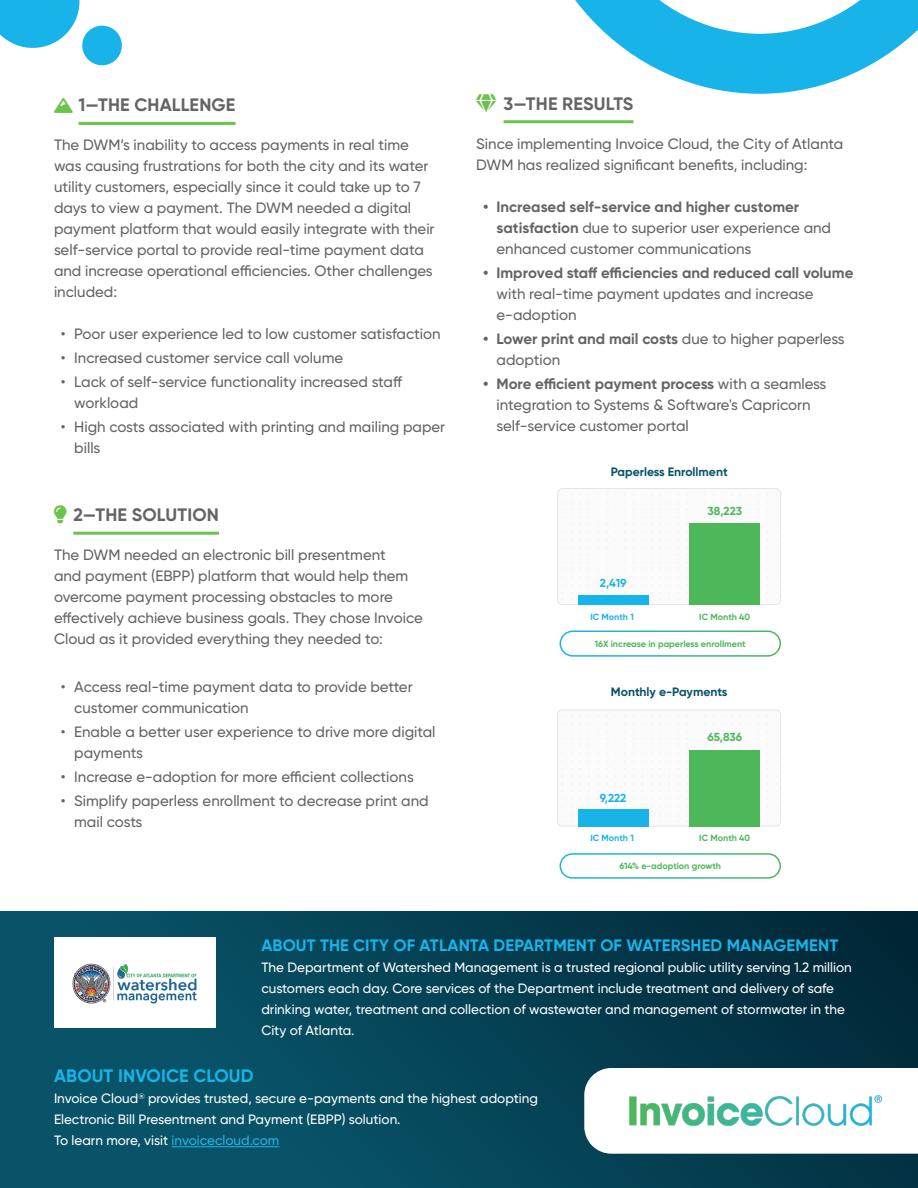
<style>
.page{position:relative;width:918px;height:1188px;background:#fff}
.page>*{position:absolute;margin:0;border:0;box-sizing:border-box;transform-origin:0 0}
.subhead_w__rule_abov{font:700 18px "Gilroy";letter-spacing:.01em;color:#646464}
.subhead{font:700 18px "Gilroy";letter-spacing:.01em;color:#18b4e9}
.subhead-2{font:700 16.5px "Gilroy";letter-spacing:.01em;color:#18b4e9}
.body_copy__space-aft{font:500 15px/21px "Gilroy";color:#646464}
.subhead-3{font:500 13.5px/21px "Gilroy";color:#fff}
.body_copy__space-aft-2{font:500 13.5px/21px "Gilroy";color:#fff}
.t1{font:700 12.15px "Gilroy";color:#085368}
.t2{font:700 11.55px "Gilroy";letter-spacing:-.005em;color:#4db859}
.t3{font:700 11.55px "Gilroy";color:#18b4e9}
.t4{font:700 9px "Gilroy";color:#4db859}
.t5{font:700 9px "Gilroy";color:#18b4e9}
.s1{color:#6cc24a}
.s2{font-weight:700}
.s3{color:#26b3e8}
</style>
<div class="page">
<div style="left:0;top:912px;width:918px;height:276px;background:linear-gradient(to right,#095a70,#012b3b)"></div>
<svg style="left:584px;top:1068px;width:334px;height:86px"></svg>
<hr style="left:79px;top:122px;width:157px;height:3px;background:#6cc24a">
<hr style="left:73px;top:532px;width:146px;height:3px;background:#6cc24a">
<hr style="left:504px;top:120px;width:130px;height:3px;background:#6cc24a">
<hr style="left:172px;top:1146px;width:107px;height:1px;background:#26b3e8">
<img style="left:629px;top:1095px;width:252px;height:31px">
<div style="left:54px;top:937px;width:162px;height:91px;background:#fff"></div>
<svg style="left:0;top:0;width:122px;height:66px"></svg>
<svg style="left:575px;top:0;width:343px;height:94px"></svg>
<div style="left:560px;top:631px;width:221px;height:26px;border:2px solid #fff;border-radius:12px"></div>
<div style="left:558px;top:489px;width:223px;height:116px;background:#fbfbfb;border-radius:5px"></div>
<div style="left:557px;top:488px;width:224px;height:117px;border:1px solid #9ca7a4;border-radius:5px"></div>
<div style="left:690px;top:523px;width:70px;height:82px;background:#4db859"></div>
<div style="left:578px;top:596px;width:70px;height:9px;background:#18b4e9"></div>
<div style="left:560px;top:853px;width:221px;height:26px;border:2px solid #fff;border-radius:12px"></div>
<div style="left:558px;top:710px;width:223px;height:116px;background:#fbfbfb;border-radius:5px"></div>
<div style="left:557px;top:710px;width:224px;height:117px;border:1px solid #9ca7a4;border-radius:5px"></div>
<div style="left:578px;top:809px;width:70px;height:17px;background:#18b4e9"></div>
<div style="left:690px;top:750px;width:70px;height:76px;background:#4db859"></div>
<img style="left:72px;top:963px;width:125px;height:41px">
<p class="subhead_w__rule_abov" style="left:54px;top:94px;width:183px"><span class="s1">✓</span> 1—THE CHALLENGE</p>
<p class="body_copy__space-aft" style="left:54px;top:135px;width:382px">The DWM’s inability to access payments in real time was causing frustrations for both the city and its water utility customers, especially since it could take up to 7 days to view a payment. The DWM needed a digital payment platform that would easily integrate with their self-service portal to provide real-time payment data and increase operational efficiencies. Other challenges included:</p>
<p class="body_copy__space-aft" style="left:61px;top:324px;width:381px">• Poor user experience led to low customer satisfaction</p>
<p class="body_copy__space-aft" style="left:61px;top:348px;width:284px">• Increased customer service call volume</p>
<p class="body_copy__space-aft" style="left:74px;top:372px;width:329px;text-indent:-14px">• Lack of self-service functionality increased staff workload</p>
<p class="body_copy__space-aft" style="left:74px;top:417px;width:372px;text-indent:-14px">• High costs associated with printing and mailing paper bills</p>
<p class="subhead_w__rule_abov" style="left:73px;top:504px;width:147px">2—THE SOLUTION</p>
<p class="body_copy__space-aft" style="left:54px;top:544px;width:370px">The DWM needed an electronic bill presentment<br>and payment (EBPP) platform that would help them overcome payment processing obstacles to more effectively achieve business goals. They chose Invoice Cloud as it provided everything they needed to:</p>
<p class="body_copy__space-aft" style="left:74px;top:676px;width:340px;text-indent:-14px">• Access real-time payment data to provide better customer communication</p>
<p class="body_copy__space-aft" style="left:74px;top:721px;width:363px;text-indent:-14px">• Enable a better user experience to drive more digital payments</p>
<p class="body_copy__space-aft" style="left:61px;top:766px;width:355px">• Increase e-adoption for more efficient collections</p>
<p class="body_copy__space-aft" style="left:74px;top:790px;width:356px;text-indent:-14px">• Simplify paperless enrollment to decrease print and mail costs</p>
<p class="subhead_w__rule_abov" style="left:504px;top:92px;width:131px">3—THE RESULTS</p>
<p class="body_copy__space-aft" style="left:476px;top:133px;width:368px">Since implementing Invoice Cloud, the City of Atlanta<br>DWM has realized significant benefits, including:</p>
<p class="body_copy__space-aft" style="left:497px;top:196px;width:336px;text-indent:-14px"><span class="s2">• Increased self-service and higher customer satisfaction</span> due to superior user experience and enhanced customer communications</p>
<p class="body_copy__space-aft" style="left:497px;top:262px;width:358px;text-indent:-14px"><span class="s2">• Improved staff efficiencies and reduced call volume </span>with real-time payment updates and increase e-adoption</p>
<p class="body_copy__space-aft" style="left:497px;top:328px;width:350px;text-indent:-14px"><span class="s2">• Lower print and mail costs</span> due to higher paperless adoption</p>
<p class="body_copy__space-aft" style="left:497px;top:373px;width:331px;text-indent:-14px"><span class="s2">• More efficient payment process</span> with a seamless integration to Systems &amp; Software's Capricorn self-service customer portal</p>
<p class="t1" style="left:611px;top:464px;width:119px">Paperless Enrollment</p>
<p class="t3" style="left:600px;top:575px;width:28px">2,419</p>
<p class="t2" style="left:708px;top:503px;width:36px">38,223</p>
<p class="t5" style="left:590px;top:611px;width:45px">IC Month 1</p>
<p class="t4" style="left:699px;top:611px;width:52px">IC Month 40</p>
<p class="t4" style="left:595px;top:638px;width:153px">16X increase in paperless enrollment</p>
<p class="t1" style="left:611px;top:685px;width:118px">Monthly e-Payments</p>
<p class="t3" style="left:600px;top:791px;width:28px">9,222</p>
<p class="t2" style="left:707px;top:729px;width:36px">65,836</p>
<p class="t5" style="left:590px;top:832px;width:45px">IC Month 1</p>
<p class="t4" style="left:699px;top:832px;width:52px">IC Month 40</p>
<p class="t4" style="left:619px;top:861px;width:103px">614% e-adoption growth</p>
<p class="subhead-2" style="left:261px;top:935px;width:578px">ABOUT THE CITY OF ATLANTA DEPARTMENT OF WATERSHED MANAGEMENT</p>
<p class="subhead-3" style="left:261px;top:956px;width:592px">The Department of Watershed Management is a trusted regional public utility serving 1.2 million customers each day. Core services of the Department include treatment and delivery of safe drinking water, treatment and collection of wastewater and management of stormwater in the City of Atlanta.</p>
<p class="subhead" style="left:54px;top:1065px;width:201px">ABOUT INVOICE CLOUD</p>
<p class="body_copy__space-aft-2" style="left:54px;top:1088px;width:485px">Invoice Cloud<sup>®</sup> provides trusted, secure e-payments and the highest adopting<br>Electronic Bill Presentment and Payment (EBPP) solution.<br>To learn more, visit <span class="s3">invoicecloud.com</span></p>
</div>
